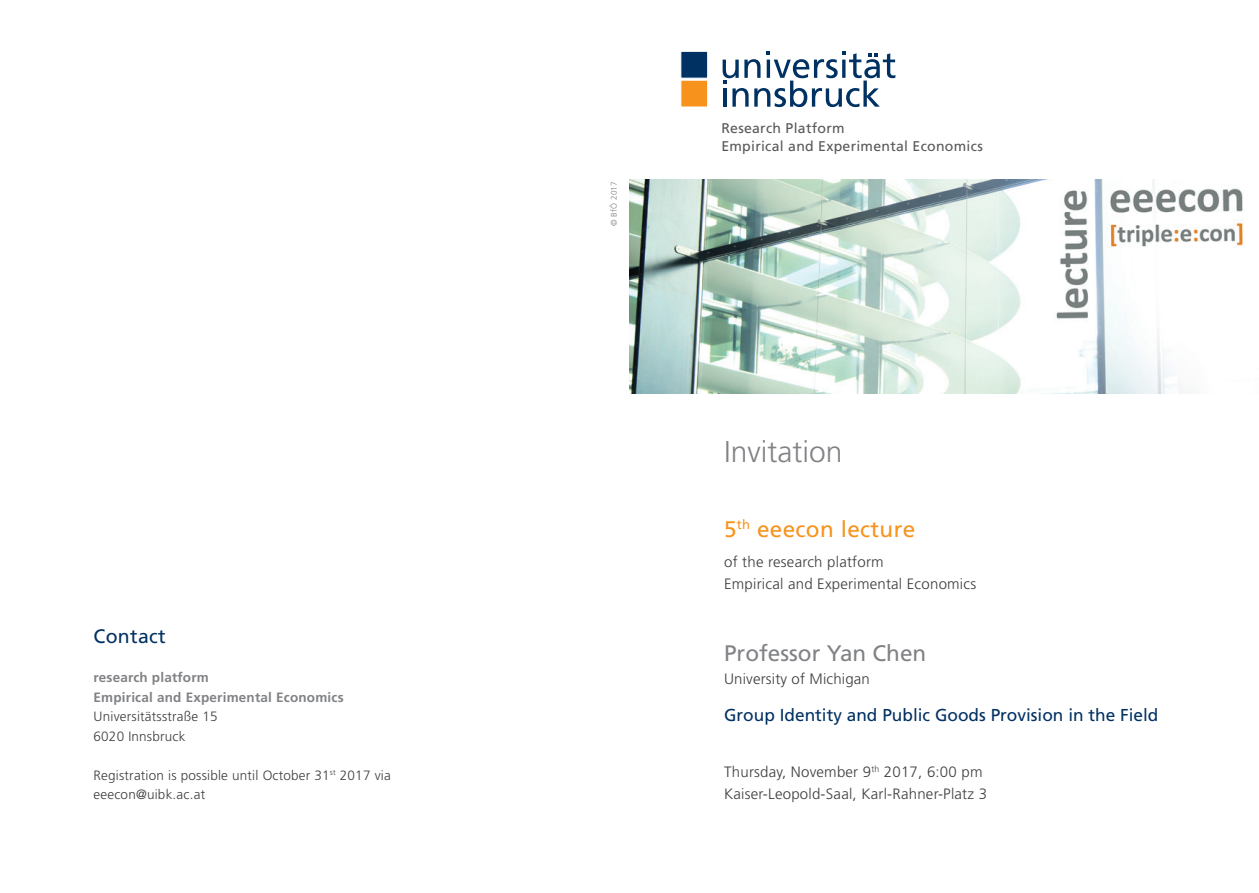
<style>
.page{position:relative;width:1259px;height:893px;background:#fff}
.page>*{position:absolute;margin:0;border:0;box-sizing:border-box;transform-origin:0 0}
.t1{font:300 30px "Frutiger";color:#808285}
.t2{font:22.5px "Frutiger";letter-spacing:.015em;color:#f7931d}
.t3{font:22.5px "Frutiger";color:#808285}
.t4{font:19.5px "Frutiger";letter-spacing:.015em;color:#003163}
.t5{font:17.25px "Frutiger";color:#003163}
.t6{font:300 15px/22.5px "Frutiger";letter-spacing:.015em;color:#3e3e3f}
.t7{font:14.1px/18.3px "Frutiger";letter-spacing:.02em;color:#57585a}
.t8{font:300 13.5px/19.5px "Frutiger";letter-spacing:.015em;color:#3e3e3f}
.t9{font:700 13.5px/19.5px "Frutiger";letter-spacing:.015em;color:#808285}
.t10{font:300 8.25px "Frutiger";letter-spacing:.03em;color:#808285}
</style>
<div class="page">
<img style="left:629px;top:180px;width:614px;height:213px">
<svg style="left:680px;top:51px;width:28px;height:56px;background:#8f795c"></svg>
<svg style="left:722px;top:52px;width:173px;height:55px"></svg>
<h3 class="t4" style="left:94px;top:625px;width:74px">Contact</h3>
<p class="t9" style="left:94px;top:668px;width:252px">research platform<br>Empirical and Experimental Economics</p>
<p class="t8" style="left:94px;top:707px;width:126px">Universitätsstraße 15<br>6020 Innsbruck</p>
<p class="t8" style="left:94px;top:765px;width:299px">Registration is possible until October 31<sup>st</sup> 2017 via eeecon@uibk.ac.at</p>
<p class="t10" style="left:609px;top:226px;width:47px;rotate:-90deg">© BfÖ 2017</p>
<p class="t7" style="left:721px;top:119px;width:263px">Research Platform<br>Empirical and Experimental Economics</p>
<h1 class="t1" style="left:724px;top:435px;width:120px">Invitation</h1>
<h2 class="t2" style="left:724px;top:516px;width:193px">5<sup>th</sup> eeecon lecture</h2>
<p class="t6" style="left:724px;top:550px;width:254px">of the research platform<br>Empirical and Experimental Economics</p>
<h2 class="t3" style="left:724px;top:640px;width:204px">Professor Yan Chen</h2>
<p class="t6" style="left:724px;top:667px;width:147px">University of Michigan</p>
<p class="t5" style="left:724px;top:705px;width:436px">Group Identity and Public Goods Provision in the Field</p>
<p class="t6" style="left:724px;top:760px;width:264px">Thursday, November 9<sup>th</sup> 2017, 6:00 pm<br>Kaiser-Leopold-Saal, Karl-Rahner-Platz 3</p>
</div>
